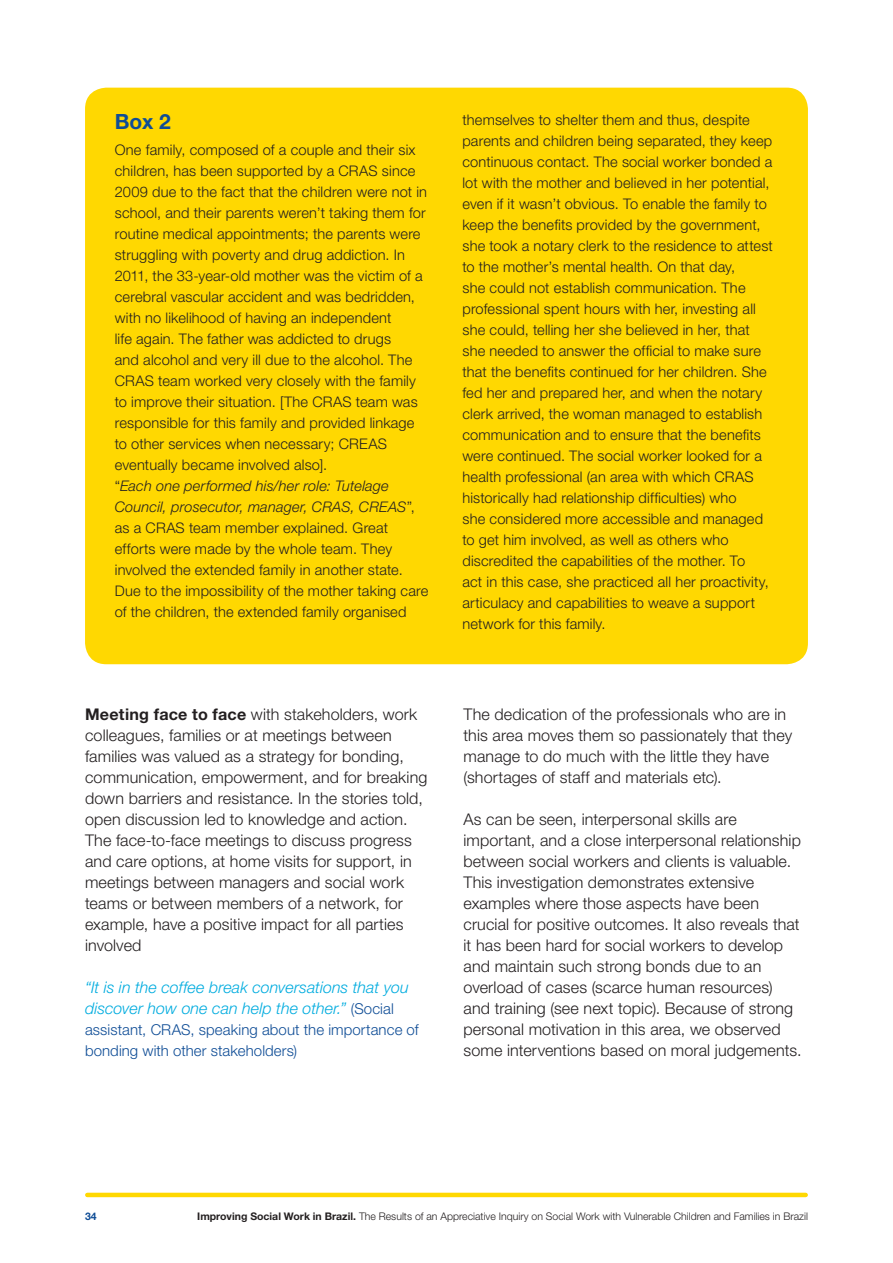
<style>
.page{position:relative;width:893px;height:1263px;background:#fff}
.page>*{position:absolute;margin:0;border:0;box-sizing:border-box;transform-origin:0 0}
.box_pink_subs{font:700 21px "Helvetica Neue LT Std";color:#0f4d96}
.Body_Text{font:300 16.2px/21px "Helvetica Neue LT Std";letter-spacing:.01em;color:#231f20}
.Quote_spoken{font:italic 300 16.2px/21px "Helvetica Neue LT Std";color:#00acdf}
.Quote_spoken-2{font:300 15px/21px "Helvetica Neue LT Std";letter-spacing:.005em;color:#0f4d96}
.box_table_text{font:300 14.7px/21px "Helvetica Neue LT Std";letter-spacing:.01em;color:#231f20}
.t1{font:300 10.5px "Helvetica Neue LT Std";color:#231f20}
.t2{font:700 10.5px "Helvetica Neue LT Std";color:#0f4d96}
.s1{font-style:italic}
.s2{font-weight:700}
.s3{font-style:normal;font-size:15px;color:#0f4d96}
</style>
<div class="page">
<hr style="left:87px;top:1193px;width:719px;height:4px;background:#ffd801">
<div style="left:85px;top:88px;width:723px;height:576px;background:#ffd801;border-radius:21px"></div>
<p class="box_pink_subs" style="left:115px;top:109px;width:58px">Box 2</p>
<p class="box_table_text" style="left:115px;top:138px;width:314px">One family, composed of a couple and their six children, has been supported by a CRAS since 2009 due to the fact that the children were not in school, and their parents weren’t taking them for routine medical appointments; the parents were struggling with poverty and drug addiction. In 2011, the 33-year-old mother was the victim of a cerebral vascular accident and was bedridden, with no likelihood of having an independent<br>life again. The father was addicted to drugs<br>and alcohol and very ill due to the alcohol. The CRAS team worked very closely with the family to improve their situation. [The CRAS team was responsible for this family and provided linkage to other services when necessary; CREAS eventually became involved also].</p>
<p class="box_table_text" style="left:115px;top:474px;width:315px">“<span class="s1">Each one performed his/her role: Tutelage Council, prosecutor, manager, CRAS, CREAS</span>”, as a CRAS team member explained. Great efforts were made by the whole team. They involved the extended family in another state.<br>Due to the impossibility of the mother taking care of the children, the extended family organised</p>
<p class="Body_Text" style="left:85px;top:704px;width:344px"><span class="s2">Meeting face to face</span> with stakeholders, work colleagues, families or at meetings between families was valued as a strategy for bonding, communication, empowerment, and for breaking down barriers and resistance. In the stories told, open discussion led to knowledge and action.<br>The face-to-face meetings to discuss progress and care options, at home visits for support, in meetings between managers and social work teams or between members of a network, for example, have a positive impact for all parties involved</p>
<p class="Quote_spoken" style="left:85px;top:977px;width:325px">“It is in the coffee break conversations that you discover how one can help the other.” <span class="s3">(Social</span></p>
<p class="Quote_spoken-2" style="left:85px;top:1019px;width:335px">assistant, CRAS, speaking about the importance of bonding with other stakeholders)</p>
<p class="box_table_text" style="left:462px;top:109px;width:312px">themselves to shelter them and thus, despite parents and children being separated, they keep continuous contact. The social worker bonded a lot with the mother and believed in her potential, even if it wasn’t obvious. To enable the family to keep the benefits provided by the government, she took a notary clerk to the residence to attest to the mother’s mental health. On that day,<br>she could not establish communication. The professional spent hours with her, investing all she could, telling her she believed in her, that she needed to answer the official to make sure that the benefits continued for her children. She fed her and prepared her, and when the notary clerk arrived, the woman managed to establish communication and to ensure that the benefits were continued. The social worker looked for a health professional (an area with which CRAS historically had relationship difficulties) who<br>she considered more accessible and managed to get him involved, as well as others who discredited the capabilities of the mother. To<br>act in this case, she practiced all her proactivity, articulacy and capabilities to weave a support network for this family.</p>
<p class="Body_Text" style="left:463px;top:704px;width:330px">The dedication of the professionals who are in this area moves them so passionately that they manage to do much with the little they have (shortages of staff and materials etc).</p>
<p class="Body_Text" style="left:463px;top:809px;width:340px">As can be seen, interpersonal skills are important, and a close interpersonal relationship between social workers and clients is valuable.<br>This investigation demonstrates extensive examples where those aspects have been crucial for positive outcomes. It also reveals that it has been hard for social workers to develop and maintain such strong bonds due to an overload of cases (scarce human resources) and training (see next topic). Because of strong personal motivation in this area, we observed some interventions based on moral judgements.</p>
<p class="t2" style="left:85px;top:1210px;width:13px">34</p>
<p class="t1" style="left:197px;top:1210px;width:612px"><span class="s2">Improving Social Work in Brazil.</span> The Results of an Appreciative Inquiry on Social Work with Vulnerable Children and Families in Brazil</p>
</div>
